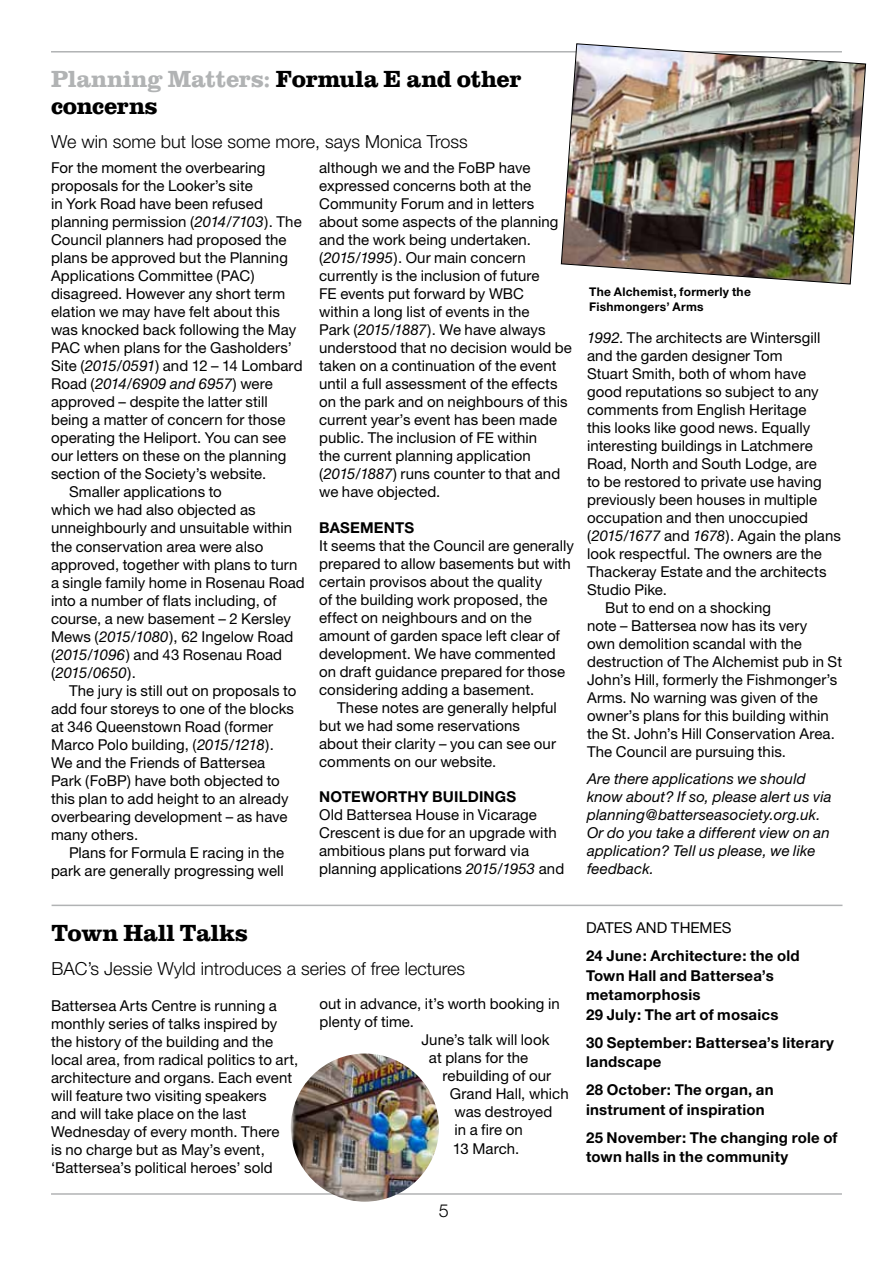
<style>
.page{position:relative;width:893px;height:1263px;background:#fff}
.page>*{position:absolute;margin:0;border:0;box-sizing:border-box;transform-origin:0 0}
.t1{font:700 24px/27px "Clarendon BT";letter-spacing:-.01em;color:#000}
.t2{font:300 18px "Helvetica Neue";color:#000}
.t3{font:15px/18px "Helvetica Neue";letter-spacing:.005em;color:#000}
.t4{font:700 15px/19.5px "Helvetica Neue";letter-spacing:.015em;color:#000}
.t5{font:italic 15px/18px "Helvetica Neue";letter-spacing:.01em;color:#000}
.t6{font:700 12px/15px "Helvetica Neue";letter-spacing:.025em;color:#000}
.s1{color:#b1b3b4}
.s2{font-style:italic}
.s3{font-style:normal}
</style>
<div class="page">
<hr style="left:51px;top:1193px;width:791px;height:2px;background:#b1b3b4">
<hr style="left:51px;top:51px;width:791px;height:2px;background:#b1b3b4">
<hr style="left:52px;top:905px;width:790px;height:1px;background:#b1b3b4">
<img style="left:561px;top:43px;width:305px;height:242px">
<img style="left:291px;top:1053px;width:148px;height:149px;border-radius:74px">
<h1 class="t1" style="left:51px;top:64px;width:472px"><span class="s1">Planning Matters:</span> Formula E and other concerns</h1>
<p class="t2" style="left:51px;top:131px;width:418px">We win some but lose some more, says Monica Tross</p>
<p class="t3" style="left:51px;top:159px;width:216px">For the moment the overbearing</p>
<p class="t3" style="left:51px;top:177px;width:203px">proposals for the Looker’s site</p>
<p class="t3" style="left:51px;top:195px;width:213px">in York Road have been refused</p>
<p class="t3" style="left:51px;top:213px;width:252px">planning permission (<span class="s2">2014/7103</span>). The</p>
<p class="t3" style="left:51px;top:231px;width:237px">Council planners had proposed the</p>
<p class="t3" style="left:51px;top:249px;width:238px">plans be approved but the Planning</p>
<p class="t3" style="left:51px;top:267px;width:205px">Applications Committee (PAC)</p>
<p class="t3" style="left:51px;top:285px;width:236px">disagreed. However any short term</p>
<p class="t3" style="left:51px;top:303px;width:230px">elation we may have felt about this</p>
<p class="t3" style="left:51px;top:321px;width:247px">was knocked back following the May</p>
<p class="t3" style="left:51px;top:339px;width:242px">PAC when plans for the Gasholders’</p>
<p class="t3" style="left:51px;top:357px;width:253px">Site (<span class="s2">2015/0591</span>) and 12 – 14 Lombard</p>
<p class="t5" style="left:51px;top:375px;width:223px"><span class="s3">Road (</span>2014/6909 and 6957<span class="s3">) were</span></p>
<p class="t3" style="left:51px;top:393px;width:218px">approved – despite the latter still</p>
<p class="t3" style="left:51px;top:411px;width:236px">being a matter of concern for those</p>
<p class="t3" style="left:51px;top:429px;width:237px">operating the Heliport. You can see</p>
<p class="t3" style="left:51px;top:447px;width:237px">our letters on these on the planning</p>
<p class="t3" style="left:51px;top:465px;width:217px">section of the Society’s website.</p>
<p class="t3" style="left:69px;top:483px;width:154px">Smaller applications to</p>
<p class="t3" style="left:51px;top:501px;width:206px">which we had also objected as</p>
<p class="t3" style="left:51px;top:519px;width:243px">unneighbourly and unsuitable within</p>
<p class="t3" style="left:51px;top:537px;width:214px">the conservation area were also</p>
<p class="t3" style="left:51px;top:555px;width:248px">approved, together with plans to turn</p>
<p class="t3" style="left:51px;top:573px;width:255px">a single family home in Rosenau Road</p>
<p class="t3" style="left:51px;top:591px;width:227px">into a number of flats including, of</p>
<p class="t3" style="left:51px;top:609px;width:241px">course, a new basement – 2 Kersley</p>
<p class="t3" style="left:51px;top:627px;width:244px">Mews (<span class="s2">2015/1080</span>), 62 Ingelow Road</p>
<p class="t3" style="left:51px;top:645px;width:233px">(<span class="s2">2015/1096</span>) and 43 Rosenau Road</p>
<p class="t5" style="left:51px;top:663px;width:87px"><span class="s3">(</span>2015/0650<span class="s3">).</span></p>
<p class="t3" style="left:69px;top:681px;width:229px">The jury is still out on proposals to</p>
<p class="t3" style="left:51px;top:699px;width:245px">add four storeys to one of the blocks</p>
<p class="t3" style="left:51px;top:717px;width:224px">at 346 Queenstown Road (former</p>
<p class="t3" style="left:51px;top:735px;width:225px">Marco Polo building, (<span class="s2">2015/1218</span>).</p>
<p class="t3" style="left:51px;top:753px;width:216px">We and the Friends of Battersea</p>
<p class="t3" style="left:51px;top:771px;width:230px">Park (FoBP) have both objected to</p>
<p class="t3" style="left:51px;top:789px;width:239px">this plan to add height to an already</p>
<p class="t3" style="left:51px;top:807px;width:238px">overbearing development – as have</p>
<p class="t3" style="left:51px;top:825px;width:89px">many others.</p>
<p class="t3" style="left:69px;top:843px;width:217px">Plans for Formula E racing in the</p>
<p class="t3" style="left:51px;top:861px;width:234px">park are generally progressing well</p>
<p class="t3" style="left:319px;top:159px;width:254px">although we and the FoBP have expressed concerns both at the<br>Community Forum and in letters about some aspects of the planning and the work being undertaken. (<span class="s2">2015/1995</span>). Our main concern currently is the inclusion of future<br>FE events put forward by WBC<br>within a long list of events in the<br>Park (<span class="s2">2015/1887</span>). We have always understood that no decision would be taken on a continuation of the event until a full assessment of the effects on the park and on neighbours of this current year’s event has been made public. The inclusion of FE within<br>the current planning application (<span class="s2">2015/1887</span>) runs counter to that and we have objected.</p>
<p class="t4" style="left:319px;top:517px;width:97px">BASEMENTS</p>
<p class="t3" style="left:319px;top:536px;width:256px">It seems that the Council are generally prepared to allow basements but with certain provisos about the quality<br>of the building work proposed, the effect on neighbours and on the amount of garden space left clear of development. We have commented on draft guidance prepared for those considering adding a basement.</p>
<p class="t3" style="left:319px;top:698px;width:239px;text-indent:18px">These notes are generally helpful but we had some reservations about their clarity – you can see our comments on our website.</p>
<p class="t4" style="left:319px;top:787px;width:56px">NOTEWOR</p>
<p class="t4" style="left:398px;top:787px;width:120px">THY BUILDINGS</p>
<p class="t3" style="left:319px;top:805px;width:247px">Old Battersea House in Vicarage Crescent is due for an upgrade with ambitious plans put forward via planning applications <span class="s2">2015/1953</span> and</p>
<p class="t6" style="left:589px;top:284px;width:163px">The Alchemist, formerly the<br>Fishmongers’ Arms</p>
<p class="t3" style="left:587px;top:329px;width:235px"><span class="s2">1992</span>. The architects are Wintersgill</p>
<p class="t3" style="left:587px;top:347px;width:197px">and the garden designer Tom</p>
<p class="t3" style="left:587px;top:365px;width:220px">Stuart Smith, both of whom have</p>
<p class="t3" style="left:587px;top:383px;width:233px">good reputations so subject to any</p>
<p class="t3" style="left:587px;top:401px;width:221px">comments from English Heritage</p>
<p class="t3" style="left:587px;top:419px;width:225px">this looks like good news. Equally</p>
<p class="t3" style="left:587px;top:437px;width:227px">interesting buildings in Latchmere</p>
<p class="t3" style="left:587px;top:455px;width:231px">Road, North and South Lodge, are</p>
<p class="t3" style="left:587px;top:473px;width:236px">to be restored to private use having</p>
<p class="t3" style="left:587px;top:491px;width:232px">previously been houses in multiple</p>
<p class="t3" style="left:587px;top:509px;width:223px">occupation and then unoccupied</p>
<p class="t3" style="left:587px;top:527px;width:255px">(<span class="s2">2015/1677</span> and <span class="s2">1678</span>). Again the plans</p>
<p class="t3" style="left:587px;top:545px;width:236px">look respectful. The owners are the</p>
<p class="t3" style="left:587px;top:563px;width:241px">Thackeray Estate and the architects</p>
<p class="t3" style="left:587px;top:581px;width:81px">Studio Pike.</p>
<p class="t3" style="left:605px;top:599px;width:168px">But to end on a shocking</p>
<p class="t3" style="left:587px;top:617px;width:222px">note – Battersea now has its very</p>
<p class="t3" style="left:587px;top:635px;width:216px">own demolition scandal with the</p>
<p class="t3" style="left:587px;top:653px;width:257px">destruction of The Alchemist pub in St</p>
<p class="t3" style="left:587px;top:671px;width:252px">John’s Hill, formerly the Fishmonger’s</p>
<p class="t3" style="left:587px;top:689px;width:232px">Arms. No warning was given of the</p>
<p class="t3" style="left:587px;top:707px;width:243px">owner’s plans for this building within</p>
<p class="t3" style="left:587px;top:725px;width:249px">the St. John’s Hill Conservation Area.</p>
<p class="t3" style="left:587px;top:743px;width:201px">The Council are pursuing this.</p>
<p class="t5" style="left:587px;top:770px;width:246px">Are there applications we should know about? If so, please alert us via planning@batterseasociety.org.uk.<br>Or do you take a different view on an application? Tell us please, we like feedback.</p>
<h1 class="t1" style="left:52px;top:918px;width:198px">Town Hall Talks</h1>
<p class="t2" style="left:52px;top:958px;width:415px">BAC’s Jessie Wyld introduces a series of free lectures</p>
<p class="t3" style="left:51px;top:996px;width:249px">Battersea Arts Centre is running a monthly series of talks inspired by the history of the building and the local area, from radical politics to art, architecture and organs. Each event will feature two visiting speakers<br>and will take place on the last Wednesday of every month. There<br>is no charge but as May’s event, ‘Battersea’s political heroes’ sold</p>
<p class="t3" style="left:319px;top:995px;width:242px">out in advance, it’s worth booking in</p>
<p class="t3" style="left:319px;top:1013px;width:96px">plenty of time.</p>
<p class="t3" style="left:421px;top:1031px;width:130px">June’s talk will look</p>
<p class="t3" style="left:429px;top:1049px;width:101px">at plans for the</p>
<p class="t3" style="left:442px;top:1067px;width:110px">rebuilding of our</p>
<p class="t3" style="left:450px;top:1085px;width:120px">Grand Hall, which</p>
<p class="t3" style="left:454px;top:1103px;width:99px">was destroyed</p>
<p class="t3" style="left:454px;top:1121px;width:70px">in a fire on</p>
<p class="t3" style="left:453px;top:1139px;width:68px">13 March.</p>
<p class="t2" style="left:439px;top:1199px;width:12px">5</p>
<p class="t3" style="left:586px;top:919px;width:21px">Dates</p>
<p class="t3" style="left:636px;top:919px;width:12px">and</p>
<p class="t3" style="left:671px;top:919px;width:11px">themes</p>
<p class="t4" style="left:586px;top:946px;width:215px">24 June: Architecture: the old<br>Town Hall and Battersea’s metamorphosis<br>29 July: The art of mosaics</p>
<p class="t4" style="left:586px;top:1032px;width:250px">30 September: Battersea’s literary landscape</p>
<p class="t4" style="left:586px;top:1080px;width:189px">28 October: The organ, an instrument of inspiration</p>
<p class="t4" style="left:586px;top:1127px;width:253px">25 November: The changing role of town halls in the community</p>
</div>
